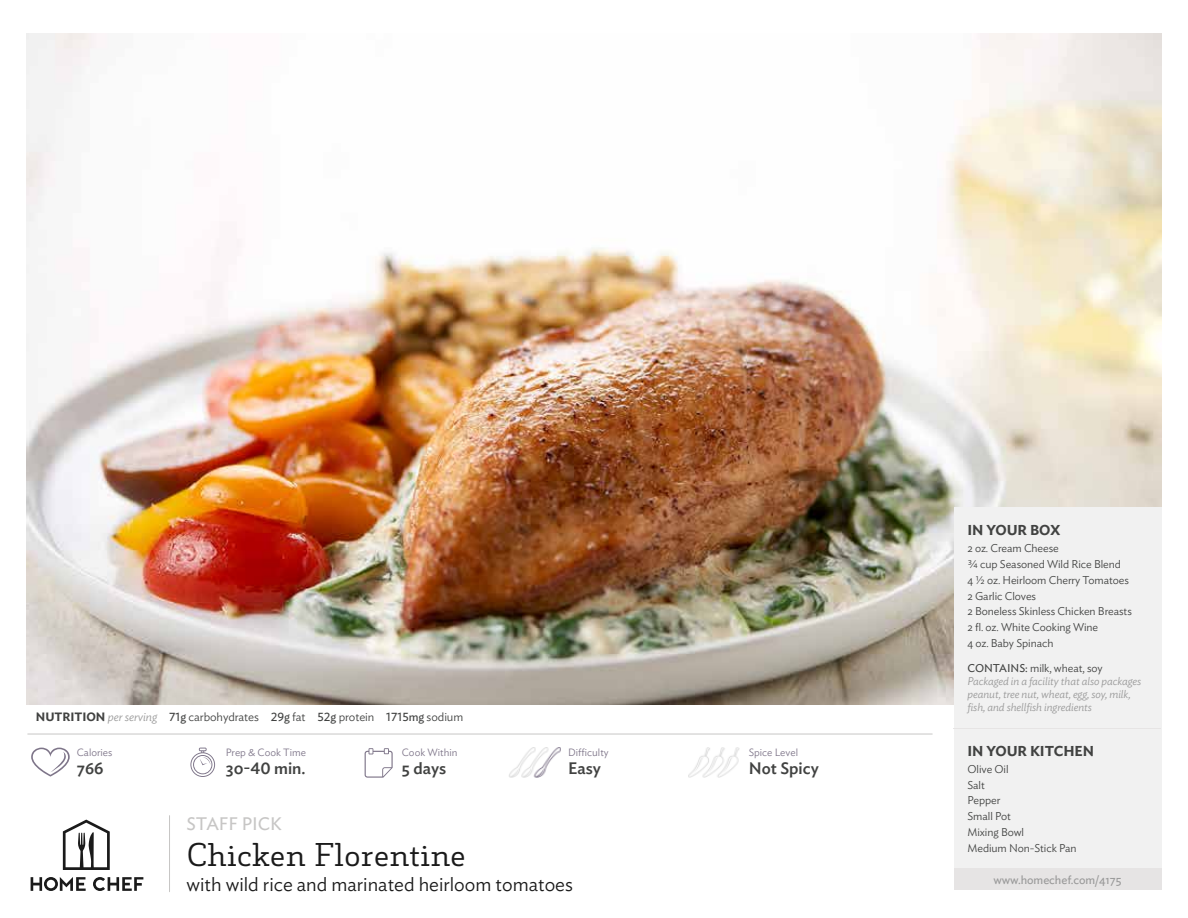
<style>
.page{position:relative;width:1188px;height:918px;background:#fff}
.page>*{position:absolute;margin:0;border:0;box-sizing:border-box;transform-origin:0 0}
.t1{font:31.5px "Decour";color:#1a1a1a}
.t2{font:300 19.5px "Ideal Sans";color:#1a1a1a}
.t3{font:18px "Ideal Sans";color:#c7c6c5}
.t4{font:500 16.5px "Ideal Sans";color:#414241}
.t5{font:600 14.25px "Ideal Sans";letter-spacing:-.005em;color:#414241}
.t6{font:300 12px "Ideal Sans";letter-spacing:-.005em;color:#414241}
.t7{font:12px "Ideal Sans";letter-spacing:-.005em;color:#9a9a9a}
.t8{font:300 11.25px/15.8px "Ideal Sans";letter-spacing:-.005em;color:#414241}
.t9{font:italic 300 11.25px/12.9px "Ideal Sans";letter-spacing:-.005em;color:#9a9a9a}
.t10{font:300 10.5px "Ideal Sans";color:#7e7589}
.s1{font-weight:400;font-style:normal;color:#414241}
.s2{font-style:normal;color:#414241}
.s3{font-weight:600}
.s4{font-style:italic;color:#9a9a9a}
.s5{font-weight:400}
</style>
<div class="page">
<img style="left:27px;top:33px;width:1134px;height:672px">
<div style="left:954px;top:507px;width:207px;height:383px;background:#f1f1f1"></div>
<hr style="left:954px;top:728px;width:207px;height:1px;background:#e6e4e4">
<svg style="left:31px;top:877px;width:112px;height:14px"></svg>
<svg style="left:63px;top:820px;width:47px;height:50px"></svg>
<hr style="left:169px;top:816px;width:1px;height:76px;background:#c7c6c5">
<img style="left:509px;top:748px;width:52px;height:30px">
<img style="left:688px;top:748px;width:52px;height:30px">
<div style="left:954px;top:869px;width:207px;height:21px;background:#e6e4e4"></div>
<hr style="left:28px;top:734px;width:904px;height:1px;background:#c7c6c5">
<svg style="left:31px;top:748px;width:39px;height:29px"></svg>
<svg style="left:190px;top:748px;width:25px;height:29px"></svg>
<svg style="left:365px;top:748px;width:28px;height:30px"></svg>
<p class="t5" style="left:968px;top:519px;width:95px">IN YOUR BOX</p>
<p class="t8" style="left:968px;top:540px;width:166px">2 oz. Cream Cheese<br>¾ cup Seasoned Wild Rice Blend<br>4 ½ oz. Heirloom Cherry Tomatoes<br>2 Garlic Cloves<br>2 Boneless Skinless Chicken Breasts<br>2 fl. oz. White Cooking Wine<br>4 oz. Baby Spinach</p>
<p class="t9" style="left:968px;top:660px;width:175px"><span class="s1">CONTAINS:</span> <span class="s2">milk, wheat, soy </span>Packaged in a facility that also packages peanut, tree nut, wheat, egg, soy, milk, fish, and shellfish ingredients</p>
<p class="t5" style="left:968px;top:739px;width:128px">IN YOUR KITCHEN</p>
<p class="t8" style="left:968px;top:760px;width:111px">Olive Oil<br>Salt<br>Pepper<br>Small Pot<br>Mixing Bowl<br>Medium Non-Stick Pan</p>
<p class="t6" style="left:36px;top:708px;width:429px"><span class="s3">NUTRITION</span> <span class="s4">per serving</span> <span class="s5">71g</span> carbohydrates <span class="s5">29g</span> fat <span class="s5">52g</span> protein <span class="s5">1715mg</span> sodium</p>
<p class="t10" style="left:77px;top:744px;width:37px">Calories</p>
<p class="t10" style="left:226px;top:744px;width:82px">Prep &amp; Cook Time</p>
<p class="t10" style="left:402px;top:744px;width:57px">Cook Within</p>
<p class="t10" style="left:568px;top:744px;width:42px">Difficulty</p>
<p class="t10" style="left:749px;top:744px;width:51px">Spice Level</p>
<h3 class="t4" style="left:77px;top:756px;width:28px">766</h3>
<h3 class="t4" style="left:226px;top:756px;width:81px">30-40 min.</h3>
<h3 class="t4" style="left:402px;top:756px;width:46px">5 days</h3>
<h3 class="t4" style="left:568px;top:756px;width:34px">Easy</h3>
<h3 class="t4" style="left:749px;top:756px;width:72px">Not Spicy</h3>
<h3 class="t3" style="left:187px;top:810px;width:97px">STAFF PICK</h3>
<h1 class="t1" style="left:187px;top:835px;width:281px">Chicken Florentine</h1>
<h2 class="t2" style="left:187px;top:869px;width:388px">with wild rice and marinated heirloom tomatoes</h2>
<p class="t7" style="left:993px;top:871px;width:130px">www.homechef.com/4175</p>
</div>
